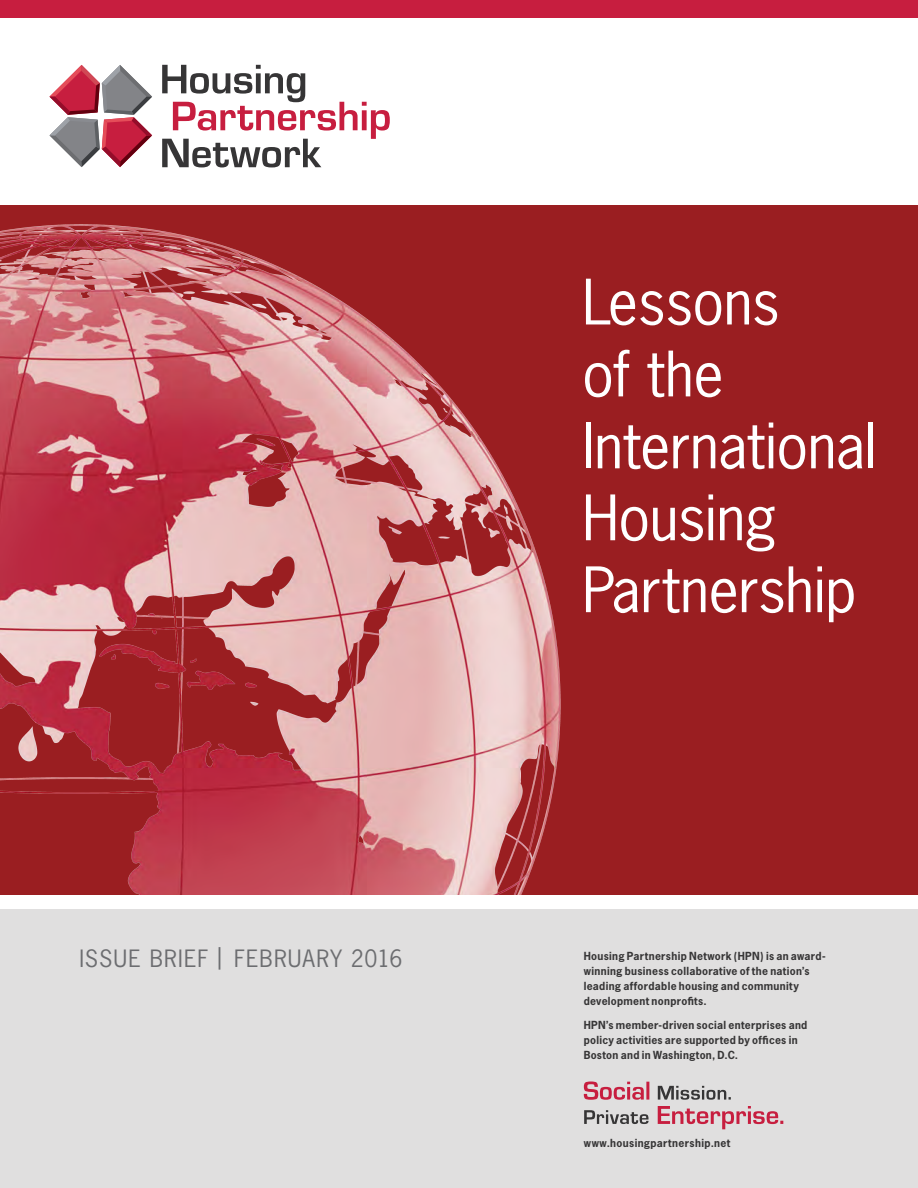
<style>
.page{position:relative;width:918px;height:1188px;background:#fff}
.page>*{position:absolute;margin:0;border:0;box-sizing:border-box;transform-origin:0 0}
.t1{font:58.8px/72px "News Gothic";letter-spacing:-.005em;color:#fff}
.t2{font:22.5px "News Gothic";letter-spacing:.045em;color:#6c6d70}
.body{font:700 10.5px/15px "News Gothic";letter-spacing:.03em;color:#363536}
</style>
<div class="page">
<div style="left:0;top:909px;width:918px;height:279px;background:#e0dfdf"></div>
<div style="left:0;top:0;width:918px;height:18px;background:#c71e3f"></div>
<div style="left:0;top:205px;width:918px;height:690px;background:#9a1e21"></div>
<img style="left:0;top:224px;width:561px;height:671px">
<svg style="left:162px;top:65px;width:228px;height:102px"></svg>
<svg style="left:50px;top:65px;width:102px;height:102px"></svg>
<svg style="left:658px;top:1106px;width:125px;height:23px"></svg>
<svg style="left:584px;top:1110px;width:65px;height:14px"></svg>
<svg style="left:658px;top:1086px;width:73px;height:14px"></svg>
<svg style="left:584px;top:1081px;width:65px;height:19px"></svg>
<p class="t2" style="left:79px;top:944px;width:325px">ISSUE BRIEF | FEBRUARY 2016</p>
<p class="t1" style="left:582px;top:266px;width:199px">Lessons of the</p>
<p class="t1" style="left:582px;top:410px;width:296px">International<br>Housing</p>
<p class="t1" style="left:582px;top:554px;width:276px">Partnership</p>
<p class="body" style="left:584px;top:948px;width:243px">Housing Partnership Network (HPN) is an award&shy;winning business collaborative of the nation’s leading affordable housing and community development nonprofits.</p>
<p class="body" style="left:584px;top:1017px;width:225px">HPN’s member-driven social enterprises and policy activities are supported by offices in<br>Boston and in Washington, D.C.</p>
<p class="body" style="left:584px;top:1136px;width:148px">www.housingpartnership.net</p>
</div>
